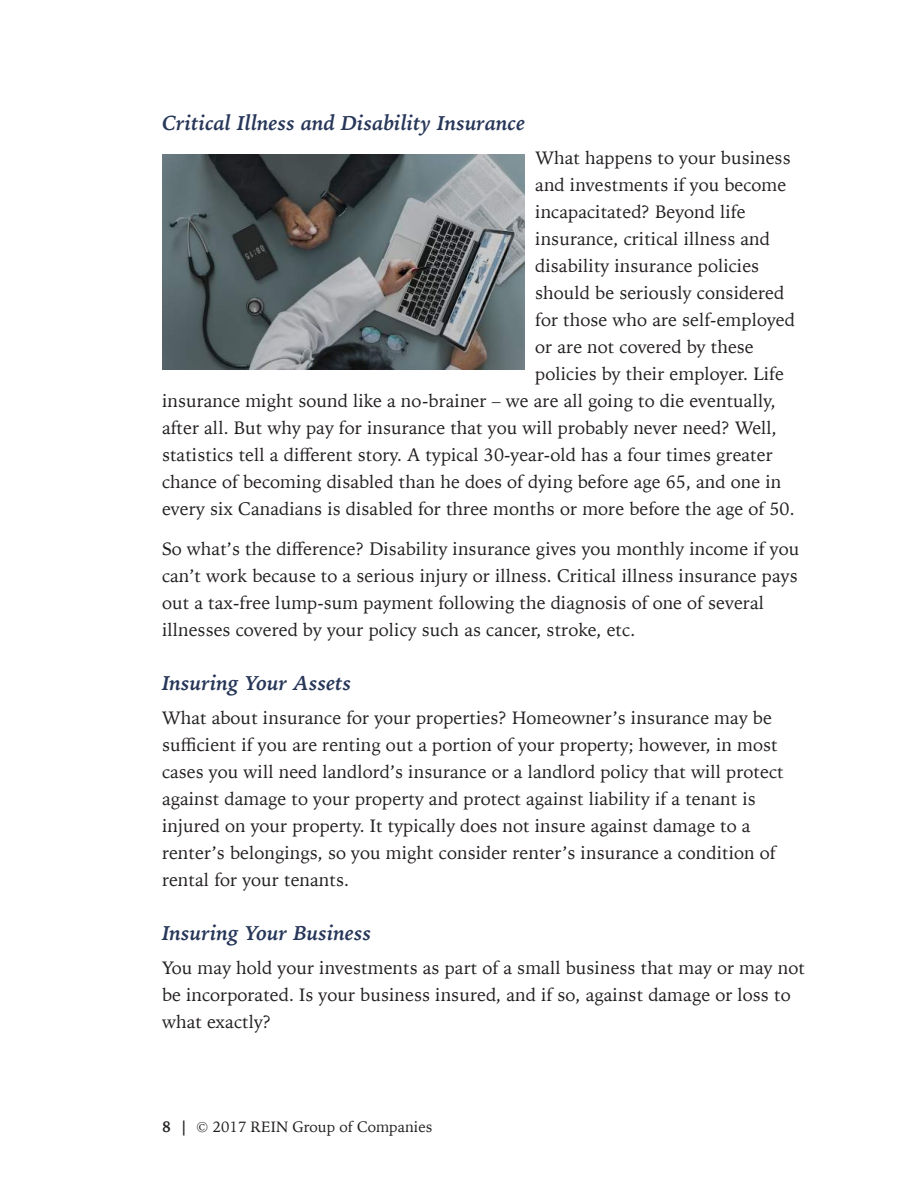
<style>
.page{position:relative;width:918px;height:1188px;background:#fff}
.page>*{position:absolute;margin:0;border:0;box-sizing:border-box;transform-origin:0 0}
.t1{font:italic 700 21px "Iowan Old Style";color:#273759}
.t2{font:18px/27px "Iowan Old Style";letter-spacing:.005em;color:#231f20}
.t3{font:15px "Iowan Old Style";letter-spacing:.005em;color:#231f20}
.s1{font-weight:700}
</style>
<div class="page">
<img style="left:162px;top:155px;width:362px;height:214px">
<p class="t1" style="left:162px;top:104px;width:365px">Critical Illness and Disability Insurance</p>
<p class="t2" style="left:535px;top:143px;width:257px">What happens to your business</p>
<p class="t2" style="left:535px;top:170px;width:253px">and investments if you become</p>
<p class="t2" style="left:535px;top:197px;width:212px">incapacitated? Beyond life</p>
<p class="t2" style="left:535px;top:224px;width:236px">insurance, critical illness and</p>
<p class="t2" style="left:535px;top:251px;width:225px">disability insurance policies</p>
<p class="t2" style="left:535px;top:278px;width:251px">should be seriously considered</p>
<p class="t2" style="left:535px;top:305px;width:261px">for those who are self-employed</p>
<p class="t2" style="left:535px;top:332px;width:220px">or are not covered by these</p>
<p class="t2" style="left:535px;top:359px;width:250px">policies by their employer. Life</p>
<p class="t2" style="left:162px;top:386px;width:615px">insurance might sound like a no-brainer – we are all going to die eventually,</p>
<p class="t2" style="left:162px;top:413px;width:616px">after all. But why pay for insurance that you will probably never need? Well,</p>
<p class="t2" style="left:162px;top:440px;width:612px">statistics tell a different story. A typical 30-year-old has a four times greater</p>
<p class="t2" style="left:162px;top:467px;width:621px">chance of becoming disabled than he does of dying before age 65, and one in</p>
<p class="t2" style="left:162px;top:494px;width:634px">every six Canadians is disabled for three months or more before the age of 50.</p>
<p class="t2" style="left:162px;top:534px;width:639px">So what’s the difference? Disability insurance gives you monthly income if you can’t work because to a serious injury or illness. Critical illness insurance pays out a tax-free lump-sum payment following the diagnosis of one of several illnesses covered by your policy such as cancer, stroke, etc.</p>
<p class="t1" style="left:162px;top:664px;width:191px">Insuring Your Assets</p>
<p class="t2" style="left:162px;top:703px;width:623px">What about insurance for your properties? Homeowner’s insurance may be sufficient if you are renting out a portion of your property; however, in most cases you will need landlord’s insurance or a landlord policy that will protect against damage to your property and protect against liability if a tenant is injured on your property. It typically does not insure against damage to a renter’s belongings, so you might consider renter’s insurance a condition of rental for your tenants.</p>
<p class="t1" style="left:162px;top:914px;width:211px">Insuring Your Business</p>
<p class="t2" style="left:162px;top:953px;width:644px">You may hold your investments as part of a small business that may or may not be incorporated. Is your business insured, and if so, against damage or loss to what exactly?</p>
<p class="t3" style="left:162px;top:1114px;width:272px"><span class="s1">8 |</span> © 2017 REIN Group of Companies</p>
</div>
